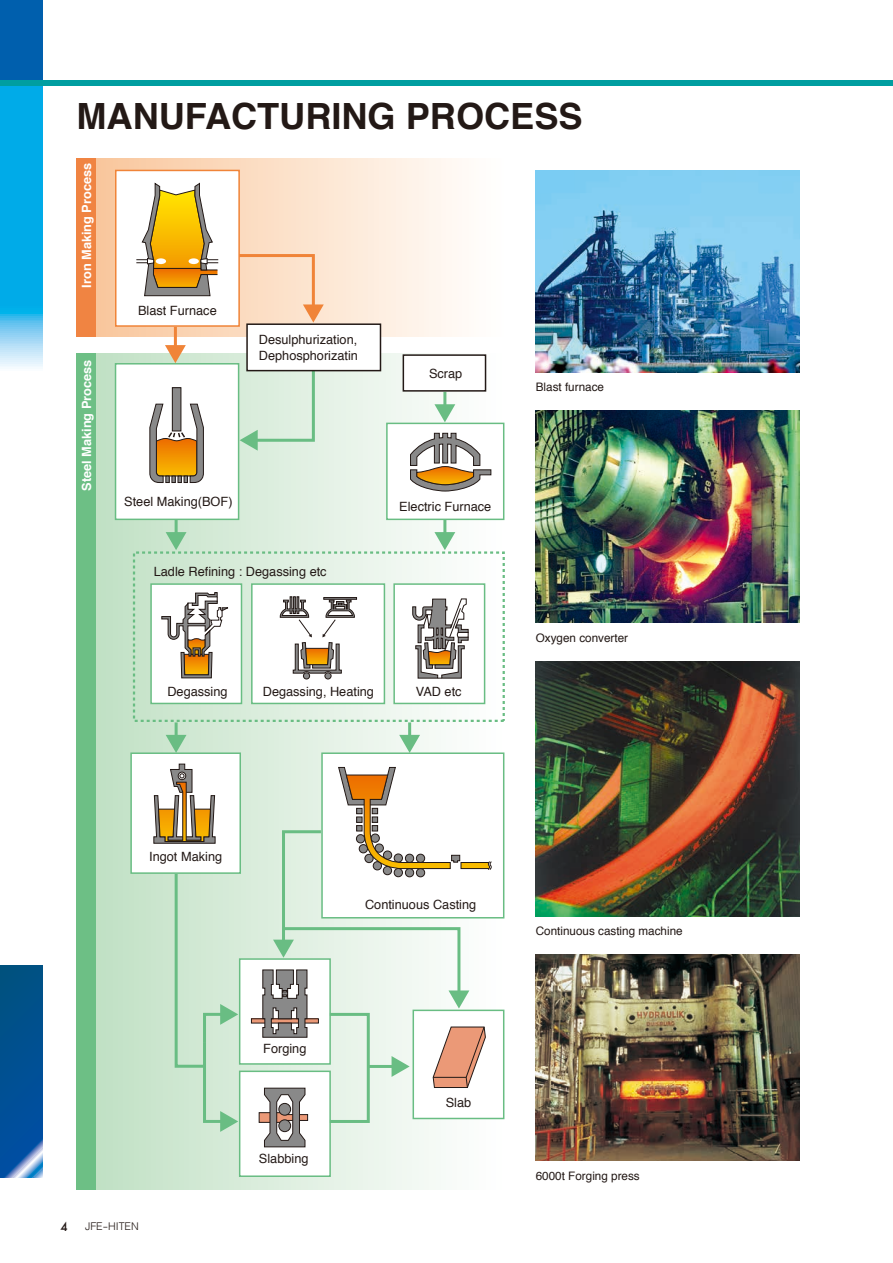
<style>
.page{position:relative;width:893px;height:1263px;background:#fff}
.page>*{position:absolute;margin:0;border:0;box-sizing:border-box;transform-origin:0 0}
.t1{font:700 36.15px "Helvetica";color:#231916}
.t2{font:12.75px/16.5px "Helvetica";color:#231916}
.t3{font:700 12.75px "Helvetica";color:#fff}
.t4{font:11.7px "Helvetica";color:#231916}
.t5{font:500 11.7px "Futura";color:#231916}
.t6{font:300 10.65px "Helvetica";color:#231916}
</style>
<div class="page">
<svg style="left:0;top:86px;width:43px;height:281px;background:#1db3ea"></svg>
<div style="left:0;top:0;width:43px;height:81px;background:#005fad"></div>
<img style="left:536px;top:170px;width:263px;height:202px">
<img style="left:536px;top:410px;width:263px;height:213px">
<img style="left:536px;top:955px;width:263px;height:206px">
<img style="left:536px;top:661px;width:263px;height:255px">
<div style="left:86px;top:158px;width:424px;height:179px;background:linear-gradient(to right,#f9c59a,#fff)"></div>
<div style="left:86px;top:353px;width:424px;height:837px;background:linear-gradient(to right,#c0e0c3,#fff)"></div>
<div style="left:116px;top:170px;width:123px;height:156px;background:#fff"></div>
<div style="left:115px;top:170px;width:125px;height:157px;border:2px solid #f08438"></div>
<svg style="left:136px;top:183px;width:82px;height:113px"></svg>
<div style="left:116px;top:364px;width:123px;height:155px;background:#fff"></div>
<div style="left:115px;top:363px;width:124px;height:157px;border:2px solid #69bd83"></div>
<div style="left:172px;top:388px;width:9px;height:43px;background:#898989"></div>
<div style="left:172px;top:387px;width:9px;height:44px;border:1px solid #231916"></div>
<svg style="left:149px;top:404px;width:55px;height:79px"></svg>
<div style="left:387px;top:423px;width:117px;height:96px;background:#fff"></div>
<div style="left:386px;top:423px;width:118px;height:97px;border:2px solid #69bd83"></div>
<svg style="left:410px;top:433px;width:81px;height:58px"></svg>
<div style="left:151px;top:584px;width:90px;height:119px;background:#fff"></div>
<div style="left:150px;top:583px;width:92px;height:121px;border:2px solid #69bd83"></div>
<svg style="left:161px;top:592px;width:68px;height:86px"></svg>
<div style="left:252px;top:584px;width:132px;height:119px;background:#fff"></div>
<div style="left:251px;top:583px;width:134px;height:121px;border:2px solid #69bd83"></div>
<div style="left:323px;top:597px;width:34px;height:2px;border:1px solid #231916"></div>
<svg style="left:280px;top:596px;width:75px;height:83px"></svg>
<div style="left:394px;top:584px;width:91px;height:119px;background:#fff"></div>
<div style="left:393px;top:583px;width:92px;height:121px;border:2px solid #69bd83"></div>
<svg style="left:412px;top:598px;width:57px;height:81px"></svg>
<div style="left:131px;top:753px;width:109px;height:120px;background:#fff"></div>
<div style="left:130px;top:752px;width:111px;height:122px;border:2px solid #69bd83"></div>
<svg style="left:153px;top:764px;width:63px;height:80px"></svg>
<div style="left:322px;top:753px;width:182px;height:165px;background:#fff"></div>
<div style="left:321px;top:752px;width:183px;height:166px;border:2px solid #69bd83"></div>
<div style="left:240px;top:959px;width:90px;height:105px;background:#fff"></div>
<div style="left:239px;top:958px;width:92px;height:107px;border:2px solid #69bd83"></div>
<hr style="left:251px;top:1019px;width:67px;height:4px;background:#eb9977">
<div style="left:251px;top:1018px;width:68px;height:5px;border:1px solid #231916"></div>
<div style="left:240px;top:1071px;width:90px;height:105px;background:#fff"></div>
<div style="left:239px;top:1070px;width:92px;height:107px;border:2px solid #69bd83"></div>
<div style="left:413px;top:1010px;width:91px;height:108px;background:#fff"></div>
<div style="left:413px;top:1009px;width:91px;height:110px;border:2px solid #69bd83"></div>
<hr style="left:174px;top:327px;width:3px;height:21px;background:#f08438">
<svg style="left:165px;top:345px;width:21px;height:18px"></svg>
<hr style="left:443px;top:392px;width:3px;height:15px;background:#69bd83">
<svg style="left:434px;top:404px;width:21px;height:18px"></svg>
<hr style="left:443px;top:520px;width:3px;height:15px;background:#69bd83">
<svg style="left:434px;top:532px;width:21px;height:18px"></svg>
<hr style="left:175px;top:520px;width:3px;height:15px;background:#69bd83">
<svg style="left:166px;top:532px;width:21px;height:18px"></svg>
<hr style="left:175px;top:722px;width:3px;height:16px;background:#69bd83">
<svg style="left:166px;top:735px;width:21px;height:18px"></svg>
<hr style="left:408px;top:722px;width:3px;height:16px;background:#69bd83">
<svg style="left:399px;top:735px;width:21px;height:18px"></svg>
<svg style="left:259px;top:767px;width:233px;height:380px"></svg>
<svg style="left:237px;top:253px;width:87px;height:70px;background:#fad6b9"></svg>
<svg style="left:240px;top:368px;width:76px;height:83px;background:#d1e8d5"></svg>
<div style="left:133px;top:551px;width:372px;height:171px;border:2px dashed #69bd83"></div>
<svg style="left:173px;top:871px;width:65px;height:261px;background:#c8e4cd"></svg>
<div style="left:328px;top:1013px;width:42px;height:110px;border:3px solid #69bd83"></div>
<div style="left:77px;top:158px;width:19px;height:179px;background:#f08442"></div>
<div style="left:77px;top:353px;width:19px;height:837px;background:#6dbf85"></div>
<div style="left:247px;top:324px;width:133px;height:47px;background:#fff"></div>
<div style="left:246px;top:323px;width:135px;height:48px;border:2px solid #231916"></div>
<div style="left:403px;top:355px;width:82px;height:36px;background:#fff"></div>
<div style="left:403px;top:354px;width:83px;height:38px;border:2px solid #231916"></div>
<svg style="left:0;top:965px;width:43px;height:213px;background:#0b5797"></svg>
<div style="left:0;top:81px;width:893px;height:5px;background:#009ea0"></div>
<h1 class="t1" style="left:77px;top:84px;width:507px">MANUFACTURING PROCESS</h1>
<p class="t3" style="left:76px;top:288px;width:126px;rotate:-90deg">Iron Making Process</p>
<p class="t3" style="left:76px;top:491px;width:133px;rotate:-90deg">Steel Making Process</p>
<p class="t2" style="left:138px;top:302px;width:80px">Blast Furnace</p>
<p class="t2" style="left:259px;top:331px;width:101px">Desulphurization,<br>Dephosphorizatin</p>
<p class="t2" style="left:124px;top:493px;width:110px">Steel Making(BOF)</p>
<p class="t2" style="left:154px;top:564px;width:174px">Ladle Refining : Degassing etc</p>
<p class="t2" style="left:429px;top:365px;width:35px">Scrap</p>
<p class="t2" style="left:399px;top:498px;width:94px">Electric Furnace</p>
<p class="t2" style="left:167px;top:684px;width:62px">Degassing</p>
<p class="t2" style="left:263px;top:684px;width:113px">Degassing, Heating</p>
<p class="t2" style="left:416px;top:684px;width:47px">VAD etc</p>
<p class="t4" style="left:536px;top:378px;width:70px">Blast furnace</p>
<p class="t4" style="left:536px;top:629px;width:94px">Oxygen converter</p>
<p class="t2" style="left:149px;top:849px;width:74px">Ingot Making</p>
<p class="t5" style="left:60px;top:1218px;width:9px">4</p>
<p class="t6" style="left:85px;top:1219px;width:55px">JFE-HITEN</p>
<p class="t2" style="left:263px;top:1041px;width:45px">Forging</p>
<p class="t2" style="left:259px;top:1150px;width:51px">Slabbing</p>
<p class="t2" style="left:365px;top:896px;width:113px">Continuous Casting</p>
<p class="t2" style="left:446px;top:1095px;width:27px">Slab</p>
<p class="t4" style="left:536px;top:922px;width:148px">Continuous casting machine</p>
<p class="t4" style="left:536px;top:1166px;width:105px">6000t Forging press</p>
</div>
